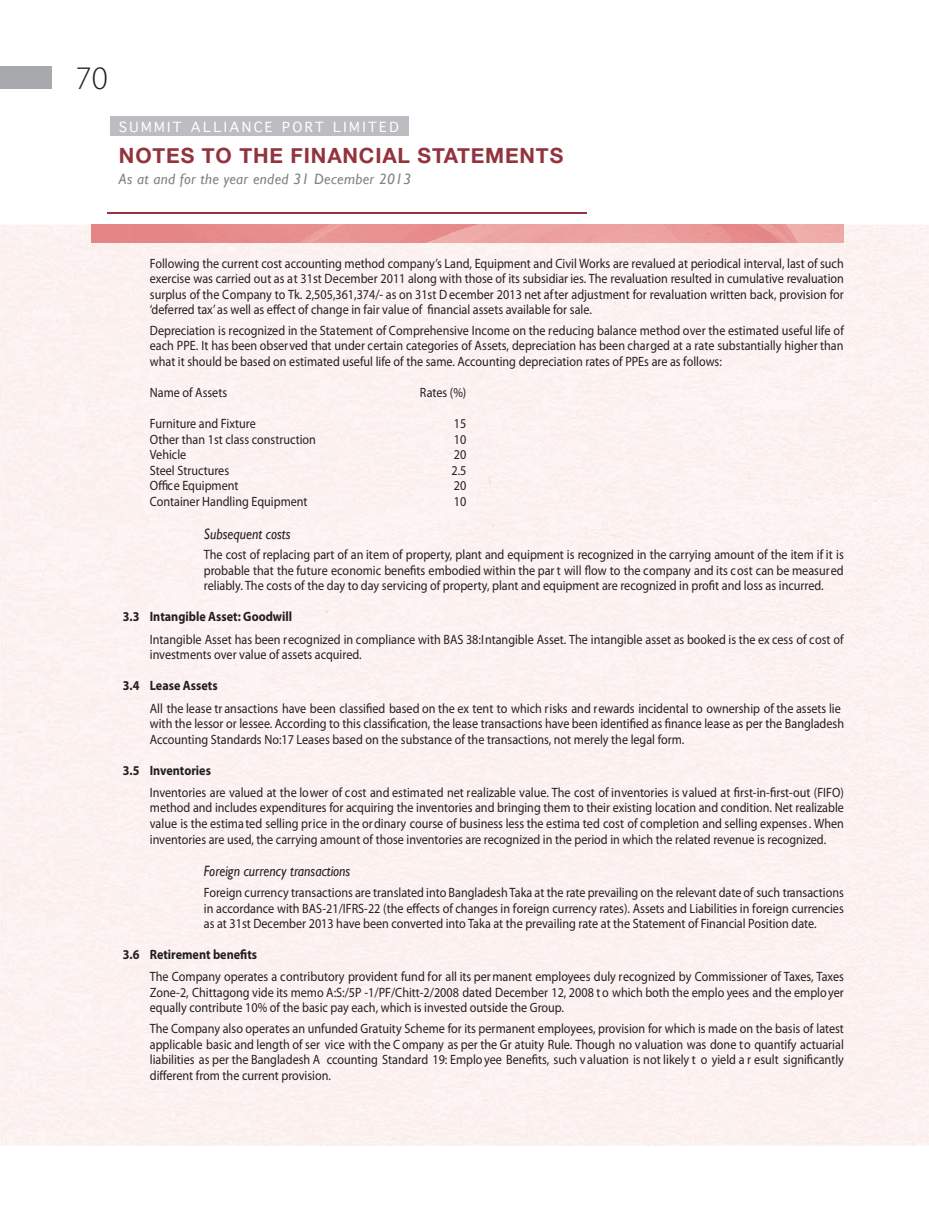
<style>
.page{position:relative;width:929px;height:1210px;background:#fff}
.page>*{position:absolute;margin:0;border:0;box-sizing:border-box;transform-origin:0 0}
.t1{font:300 33px "Myriad Pro";color:#231f20}
.t2{font:700 21px "Helvetica Neue";letter-spacing:.04em;color:#93333e}
.t3{font:italic 15px "Gill Sans";color:#231f20;scale:.9 1}
.t4{font:italic 15px "Gill Sans";letter-spacing:.02em;color:#808285}
.t5{font:13.5px/15.5px "Myriad Pro";color:#231f20;text-align:justify;scale:.9 1}
.t6{font:700 13.5px "Myriad Pro";color:#231f20;scale:.9 1}
.t7{font:13.5px "Thonburi";letter-spacing:.18em;color:#fff}
</style>
<div class="page">
<div style="left:0;top:582px;width:723px;height:563px;background:#fbf2f0"></div>
<div style="left:722px;top:889px;width:207px;height:256px;background:#fbf1f0"></div>
<div style="left:671px;top:940px;width:52px;height:205px;background:#fbf1f0"></div>
<div style="left:110px;top:116px;width:299px;height:20px;background:#bcbdc0"></div>
<hr style="left:107px;top:212px;width:480px;height:1px;background:#93333e">
<div style="left:0;top:66px;width:51px;height:23px;background:#a8a9ad"></div>
<h1 class="t1" style="left:76px;top:60px;width:34px">70</h1>
<p class="t7" style="left:119px;top:115px;width:281px">SUMMIT ALLIANCE PORT LIMITED</p>
<h2 class="t2" style="left:119px;top:142px;width:446px">NOTES TO THE FINANCIAL STATEMENTS</h2>
<p class="t4" style="left:119px;top:170px;width:294px">As at and for the year ended 31 December 2013</p>
<p class="t5" style="left:150px;top:256px;width:773px">Following the current cost accounting method company’s Land, Equipment and Civil Works are revalued at periodical interval, last of such exercise was carried out as at 31st December 2011 along with those of its subsidiar ies. The revaluation resulted in cumulative revaluation surplus of the Company to Tk. 2,505,361,374/- as on 31st D ecember 2013 net after adjustment for revaluation written back, provision for ‘deferred tax’ as well as effect of change in fair value of financial assets available for sale.</p>
<p class="t5" style="left:150px;top:323px;width:772px">Depreciation is recognized in the Statement of Comprehensive Income on the reducing balance method over the estimated useful life of each PPE. It has been observed that under certain categories of Assets, depreciation has been charged at a rate substantially higher than what it should be based on estimated useful life of the same. Accounting depreciation rates of PPEs are as follows:</p>
<p class="t5" style="left:150px;top:385px;width:87px">Name of Assets</p>
<p class="t5" style="left:420px;top:385px;width:53px">Rates (%)</p>
<p class="t5" style="left:150px;top:416px;width:119px">Furniture and Fixture</p>
<p class="t5" style="left:454px;top:416px;width:15px">15</p>
<p class="t5" style="left:150px;top:432px;width:186px">Other than 1st class construction</p>
<p class="t5" style="left:454px;top:432px;width:15px">10</p>
<p class="t5" style="left:150px;top:447px;width:42px">Vehicle</p>
<p class="t5" style="left:454px;top:447px;width:15px">20</p>
<p class="t5" style="left:150px;top:463px;width:90px">Steel Structures</p>
<p class="t5" style="left:451px;top:463px;width:18px">2.5</p>
<p class="t5" style="left:150px;top:478px;width:100px">Office Equipment</p>
<p class="t5" style="left:454px;top:478px;width:15px">20</p>
<p class="t5" style="left:150px;top:494px;width:177px">Container Handling Equipment</p>
<p class="t5" style="left:454px;top:494px;width:15px">10</p>
<p class="t3" style="left:204px;top:525px;width:98px">Subsequent costs</p>
<p class="t5" style="left:204px;top:547px;width:713px">The cost of replacing part of an item of property, plant and equipment is recognized in the carrying amount of the item if it is probable that the future economic benefits embodied within the par t will flow to the company and its cost can be measured reliably. The costs of the day to day servicing of property, plant and equipment are recognized in profit and loss as incurred.</p>
<p class="t6" style="left:123px;top:609px;width:190px">3.3 Intangible Asset: Goodwill</p>
<p class="t5" style="left:150px;top:631px;width:772px">Intangible Asset has been recognized in compliance with BAS 38:Intangible Asset. The intangible asset as booked is the ex cess of cost of investments over value of assets acquired.</p>
<p class="t6" style="left:123px;top:678px;width:107px">3.4 Lease Assets</p>
<p class="t5" style="left:150px;top:700px;width:773px;text-align:left">All the lease tr ansactions have been classified based on the ex tent to which risks and rewards incidental to ownership of the assets lie with the lessor or lessee. According to this classification, the lease transactions have been identified as finance lease as per the Bangladesh<br>Accounting Standards No:17 Leases based on the substance of the transactions, not merely the legal form.</p>
<p class="t6" style="left:123px;top:762px;width:99px">3.5 Inventories</p>
<p class="t5" style="left:150px;top:785px;width:773px">Inventories are valued at the lower of cost and estimated net realizable value. The cost of inventories is valued at first-in-first-out (FIFO) method and includes expenditures for acquiring the inventories and bringing them to their existing location and condition. Net realizable value is the estima ted selling price in the or dinary course of business less the estima ted cost of completion and selling expenses . When inventories are used, the carrying amount of those inventories are recognized in the period in which the related revenue is recognized.</p>
<p class="t3" style="left:204px;top:862px;width:164px">Foreign currency transactions</p>
<p class="t5" style="left:204px;top:885px;width:712px">Foreign currency transactions are translated into Bangladesh Taka at the rate prevailing on the relevant date of such transactions in accordance with BAS-21/IFRS-22 (the effects of changes in foreign currency rates). Assets and Liabilities in foreign currencies as at 31st December 2013 have been converted into Taka at the prevailing rate at the Statement of Financial Position date.</p>
<p class="t6" style="left:123px;top:947px;width:151px">3.6 Retirement benefits</p>
<p class="t5" style="left:150px;top:969px;width:773px">The Company operates a contributory provident fund for all its per manent employees duly recognized by Commissioner of Taxes, Taxes Zone-2, Chittagong vide its memo A:S:/5P -1/PF/Chitt-2/2008 dated December 12, 2008 t o which both the emplo yees and the emplo yer equally contribute 10% of the basic pay each, which is invested outside the Group.</p>
<p class="t5" style="left:150px;top:1021px;width:773px">The Company also operates an unfunded Gratuity Scheme for its permanent employees, provision for which is made on the basis of latest applicable basic and length of ser vice with the C ompany as per the Gr atuity Rule. Though no valuation was done to quantify actuarial liabilities as per the Bangladesh A ccounting Standard 19: Emplo yee Benefits, such v aluation is not likely t o yield a r esult significantly different from the current provision.</p>
</div>
